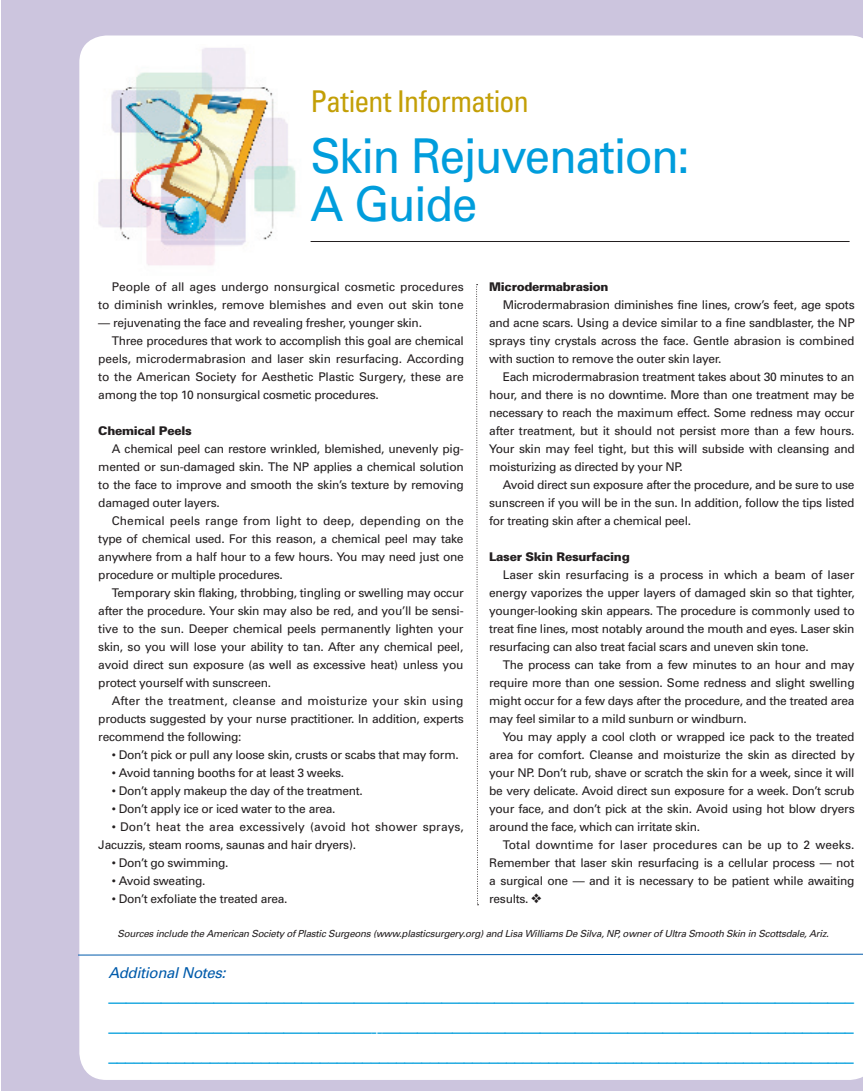
<style>
.page{position:relative;width:863px;height:1091px;background:#fff}
.page>*{position:absolute;margin:0;border:0;box-sizing:border-box;transform-origin:0 0}
.t1{font:48px/48px "Univers";letter-spacing:-.03em;color:#009ddc;scale:.95 1}
.t2{font:condensed 30px "Univers";letter-spacing:-.025em;color:#c39f06}
.t3{font:18px/30px "Univers";color:#009ddc;text-align:justify}
.t4{font:italic 15px "Univers";letter-spacing:-.025em;color:#015bab}
.t5{font:12px/18px "Univers";letter-spacing:-.025em;color:#231f20;text-align:justify}
.t6{font:12px/18px "Univers";letter-spacing:-.005em;color:#231f20;text-align:right}
.t7{font:12px/18px "Univers";letter-spacing:.005em;color:#231f20}
.t8{font:900 12px "Univers";letter-spacing:-.025em;color:#231f20}
.t9{font:italic 9.75px "Univers";letter-spacing:-.025em;color:#231f20}
</style>
<div class="page">
<div style="left:2px;top:0;width:860px;height:1091px;background:#ccc5de"></div>
<div style="left:79px;top:35px;width:783px;height:1045px;background:#fff"></div>
<hr style="left:310px;top:241px;width:539px;height:1px;background:#231f20">
<svg style="left:78px;top:953px;width:784px;height:3px;background:#a9c7e2"></svg>
<img style="left:93px;top:45px;width:210px;height:230px">
<svg style="left:476px;top:284px;width:2px;height:621px"></svg>
<h2 class="t2" style="left:310px;top:83px;width:220px">Patient Information</h2>
<h1 class="t1" style="left:310px;top:132px;width:401px">Skin Rejuvenation:<br>A Guide</h1>
<p class="t6" style="left:98px;top:277px;width:367px">People of all ages undergo nonsurgical cosmetic procedures to diminish wrinkles, remove blemishes and even out skin tone</p>
<p class="t5" style="left:98px;top:313px;width:325px">— rejuvenating the face and revealing fresher, younger skin.</p>
<p class="t5" style="left:112px;top:331px;width:353px">Three procedures that work to accomplish this goal are chemical</p>
<p class="t5" style="left:98px;top:349px;width:367px">peels, microdermabrasion and laser skin resurfacing. According</p>
<p class="t5" style="left:98px;top:367px;width:367px">to the American Society for Aesthetic Plastic Surgery, these are</p>
<p class="t5" style="left:98px;top:385px;width:282px">among the top 10 nonsurgical cosmetic procedures.</p>
<p class="t8" style="left:98px;top:423px;width:95px">Chemical Peels</p>
<p class="t5" style="left:98px;top:439px;width:367px;text-indent:14px">A chemical peel can restore wrinkled, blemished, unevenly pig&shy;mented or sun-damaged skin. The NP applies a chemical solution to the face to improve and smooth the skin’s texture by removing damaged outer layers.</p>
<p class="t5" style="left:98px;top:511px;width:367px;text-indent:14px">Chemical peels range from light to deep, depending on the type of chemical used. For this reason, a chemical peel may take anywhere from a half hour to a few hours. You may need just one procedure or multiple procedures.</p>
<p class="t5" style="left:98px;top:583px;width:367px;text-indent:14px">Temporary skin flaking, throbbing, tingling or swelling may occur after the procedure. Your skin may also be red, and you’ll be sensi&shy;tive to the sun. Deeper chemical peels permanently lighten your skin, so you will lose your ability to tan. After any chemical peel, avoid direct sun exposure (as well as excessive heat) unless you protect yourself with sunscreen.</p>
<p class="t5" style="left:98px;top:691px;width:367px;text-indent:14px">After the treatment, cleanse and moisturize your skin using products suggested by your nurse practitioner. In addition, experts recommend the following:</p>
<p class="t5" style="left:112px;top:745px;width:348px">• Don’t pick or pull any loose skin, crusts or scabs that may form.</p>
<p class="t5" style="left:112px;top:763px;width:234px">• Avoid tanning booths for at least 3 weeks.</p>
<p class="t5" style="left:112px;top:781px;width:252px">• Don’t apply makeup the day of the treatment.</p>
<p class="t5" style="left:112px;top:799px;width:225px">• Don’t apply ice or iced water to the area.</p>
<p class="t7" style="left:98px;top:817px;width:367px;text-indent:14px">• Don’t heat the area excessively (avoid hot shower sprays,<br>Jacuzzis, steam rooms, saunas and hair dryers).</p>
<p class="t5" style="left:112px;top:853px;width:118px">• Don’t go swimming.</p>
<p class="t5" style="left:112px;top:871px;width:95px">• Avoid sweating.</p>
<p class="t5" style="left:112px;top:889px;width:177px">• Don’t exfoliate the treated area.</p>
<p class="t8" style="left:489px;top:279px;width:121px">Microdermabrasion</p>
<p class="t5" style="left:489px;top:295px;width:367px;text-indent:14px">Microdermabrasion diminishes fine lines, crow’s feet, age spots and acne scars. Using a device similar to a fine sandblaster, the NP sprays tiny crystals across the face. Gentle abrasion is combined with suction to remove the outer skin layer.</p>
<p class="t5" style="left:489px;top:367px;width:367px;text-indent:14px">Each microdermabrasion treatment takes about 30 minutes to an hour, and there is no downtime. More than one treatment may be necessary to reach the maximum effect. Some redness may occur after treatment, but it should not persist more than a few hours.<br>Your skin may feel tight, but this will subside with cleansing and moisturizing as directed by your NP.</p>
<p class="t5" style="left:489px;top:475px;width:367px;text-indent:14px">Avoid direct sun exposure after the procedure, and be sure to use sunscreen if you will be in the sun. In addition, follow the tips listed for treating skin after a chemical peel.</p>
<p class="t8" style="left:489px;top:549px;width:142px">Laser Skin Resurfacing</p>
<p class="t5" style="left:489px;top:565px;width:367px;text-indent:14px">Laser skin resurfacing is a process in which a beam of laser energy vaporizes the upper layers of damaged skin so that tighter, younger-looking skin appears. The procedure is commonly used to treat fine lines, most notably around the mouth and eyes. Laser skin resurfacing can also treat facial scars and uneven skin tone.</p>
<p class="t5" style="left:489px;top:655px;width:367px;text-indent:14px">The process can take from a few minutes to an hour and may require more than one session. Some redness and slight swelling might occur for a few days after the procedure, and the treated area may feel similar to a mild sunburn or windburn.</p>
<p class="t5" style="left:489px;top:727px;width:367px;text-indent:14px">You may apply a cool cloth or wrapped ice pack to the treated area for comfort. Cleanse and moisturize the skin as directed by your NP. Don’t rub, shave or scratch the skin for a week, since it will be very delicate. Avoid direct sun exposure for a week. Don’t scrub your face, and don’t pick at the skin. Avoid using hot blow dryers around the face, which can irritate skin.</p>
<p class="t5" style="left:489px;top:835px;width:367px;text-indent:14px">Total downtime for laser procedures can be up to 2 weeks.<br>Remember that laser skin resurfacing is a cellular process — not a surgical one — and it is necessary to be patient while awaiting results. ❖</p>
<p class="t9" style="left:117px;top:927px;width:712px">Sources include the American Society of Plastic Surgeons (www.plasticsurgery.org) and Lisa Williams De Silva, NP, owner of Ultra Smooth Skin in Scottsdale, Ariz.</p>
<p class="t4" style="left:108px;top:963px;width:119px">Additional Notes:</p>
<h3 class="t3" style="left:108px;top:986px;width:747px">——————————————————————————————————————————– ———————————————--———————————————————————–––––––– ––––––––––––––––––––––––––––––––––––––––––––––––––––––––––––––––––––––––––––––––––––––––</h3>
</div>
